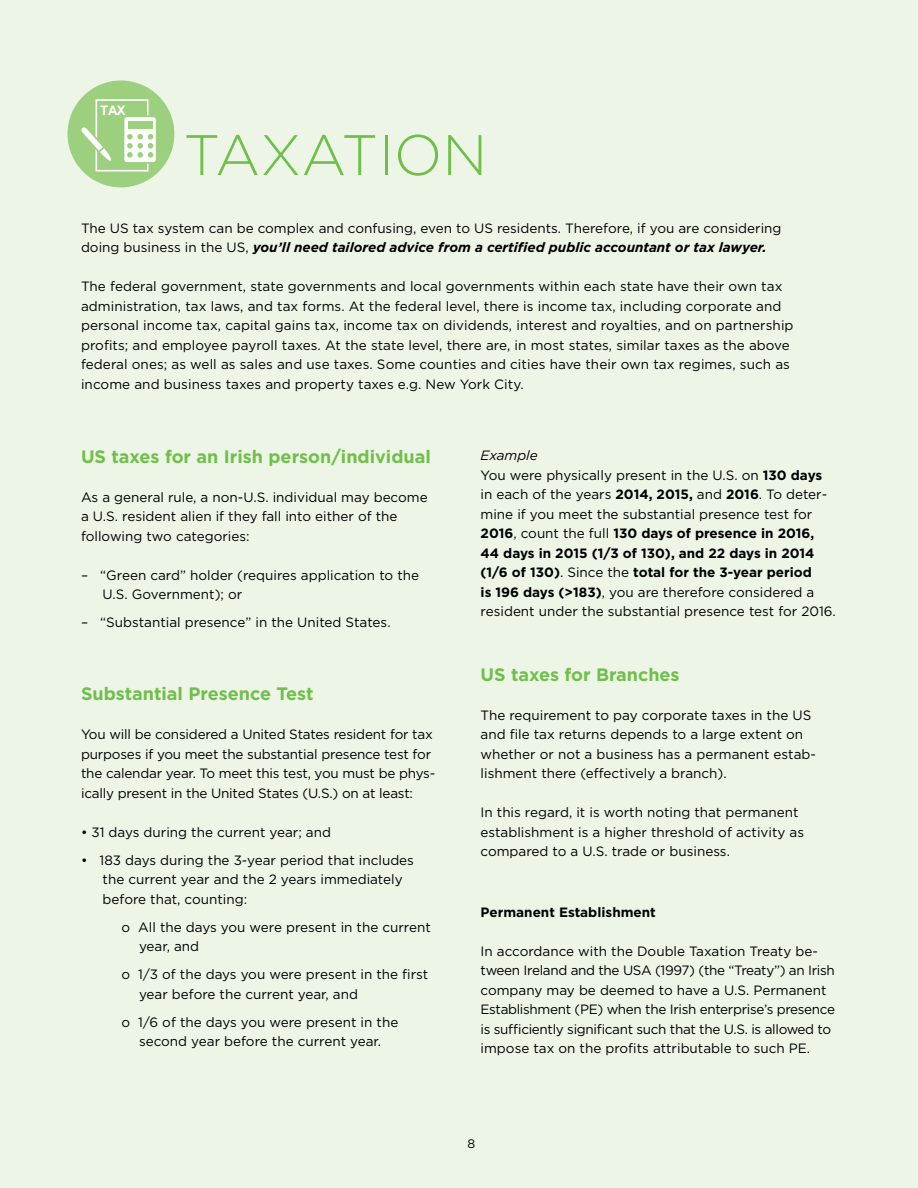
<style>
.page{position:relative;width:918px;height:1188px;background:#edf5e7}
.page>*{position:absolute;margin:0;border:0;box-sizing:border-box;transform-origin:0 0}
.t1{font:300 57px "Gotham";color:#71bf4b}
.t2{font:700 18px "Gotham";color:#71bf4b}
.t3{font:13.5px/19.5px "Gotham";color:#000}
.t4{font:13.5px/19.5px "Gotham";letter-spacing:-.025em;color:#000}
.t5{font:700 13.5px "Gotham";color:#000}
.t6{font:700 13.2px "Arial";color:#fff}
.t7{font:12.45px "Gotham";color:#000}
.s1{font-weight:700;font-style:italic}
.s2{font-style:italic}
.s3{font-weight:700}
</style>
<div class="page">
<div style="left:67px;top:81px;width:107px;height:106px;background:#9ccf7e;border-radius:50%"></div>
<div style="left:96px;top:99px;width:53px;height:73px;border:2px solid #fff"></div>
<div style="left:124px;top:116px;width:33px;height:47px;background:#fff;border-radius:4px"></div>
<div style="left:123px;top:115px;width:34px;height:49px;border:2px solid #9ccf7e;border-radius:4px"></div>
<div style="left:128px;top:121px;width:24px;height:8px;background:#9ccf7e"></div>
<svg style="left:127px;top:134px;width:26px;height:24px"></svg>
<svg style="left:81px;top:124px;width:31px;height:41px"></svg>
<p class="t6" style="left:100px;top:101px;width:27px">TAX</p>
<h1 class="t1" style="left:183px;top:119px;width:305px">TAXATION</h1>
<p class="t3" style="left:81px;top:218px;width:702px">The US tax system can be complex and confusing, even to US residents. Therefore, if you are considering doing business in the US, <span class="s1">you’ll need tailored advice from a certified public accountant or tax lawyer.</span></p>
<p class="t3" style="left:81px;top:276px;width:714px">The federal government, state governments and local governments within each state have their own tax administration, tax laws, and tax forms. At the federal level, there is income tax, including corporate and personal income tax, capital gains tax, income tax on dividends, interest and royalties, and on partnership profits; and employee payroll taxes. At the state level, there are, in most states, similar taxes as the above federal ones; as well as sales and use taxes. Some counties and cities have their own tax regimes, such as income and business taxes and property taxes e.g. New York City.</p>
<h2 class="t2" style="left:81px;top:444px;width:351px">US taxes for an Irish person/individual</h2>
<p class="t3" style="left:81px;top:487px;width:348px">As a general rule, a non-U.S. individual may become a U.S. resident alien if they fall into either of the following two categories:</p>
<p class="t3" style="left:103px;top:565px;width:318px;text-indent:-22px">– “Green card” holder (requires application to the<br>U.S. Government); or</p>
<p class="t3" style="left:81px;top:612px;width:311px">– “Substantial presence” in the United States.</p>
<h2 class="t2" style="left:81px;top:682px;width:234px">Substantial Presence Test</h2>
<p class="t3" style="left:81px;top:725px;width:356px">You will be considered a United States resident for tax purposes if you meet the substantial presence test for the calendar year. To meet this test, you must be phys&shy;ically present in the United States (U.S.) on at least:</p>
<p class="t3" style="left:81px;top:822px;width:252px">• 31 days during the current year; and</p>
<p class="t3" style="left:103px;top:850px;width:313px;text-indent:-22px">• 183 days during the 3-year period that includes the current year and the 2 years immediately before that, counting:</p>
<p class="t3" style="left:139px;top:917px;width:293px;text-indent:-18px">o All the days you were present in the current year, and</p>
<p class="t3" style="left:139px;top:965px;width:291px;text-indent:-18px">o 1/3 of the days you were present in the first year before the current year, and</p>
<p class="t3" style="left:122px;top:1012px;width:278px;text-align:center">o 1/6 of the days you were present in the second year before the current year.</p>
<p class="t3" style="left:481px;top:445px;width:357px"><span class="s2">Example<br></span>You were physically present in the U.S. on <span class="s3">130 days </span>in each of the years <span class="s3">2014, 2015,</span> and <span class="s3">2016</span>. To deter&shy;mine if you meet the substantial presence test for <span class="s3">2016</span>, count the full <span class="s3">130 days of presence in 2016, 44 days in 2015 (1/3 of 130), and 22 days in 2014 (1/6 of 130)</span>. Since the <span class="s3">total for the 3-year period<br>is 196 days (&gt;183)</span>, you are therefore considered a resident under the substantial presence test for 2016.</p>
<h2 class="t2" style="left:481px;top:663px;width:201px">US taxes for Branches</h2>
<p class="t3" style="left:481px;top:705px;width:337px">The requirement to pay corporate taxes in the US and file tax returns depends to a large extent on whether or not a business has a permanent estab&shy;lishment there (effectively a branch).</p>
<p class="t3" style="left:481px;top:803px;width:325px">In this regard, it is worth noting that permanent establishment is a higher threshold of activity as compared to a U.S. trade or business.</p>
<p class="t5" style="left:481px;top:903px;width:177px">Permanent Establishment</p>
<p class="t4" style="left:481px;top:941px;width:356px">In accordance with the Double Taxation Treaty be&shy;tween Ireland and the USA (1997) (the “Treaty”) an Irish company may be deemed to have a U.S. Permanent Establishment (PE) when the Irish enterprise’s presence is sufficiently significant such that the U.S. is allowed to impose tax on the profits attributable to such PE.</p>
<p class="t7" style="left:468px;top:1136px;width:9px">8</p>
</div>
